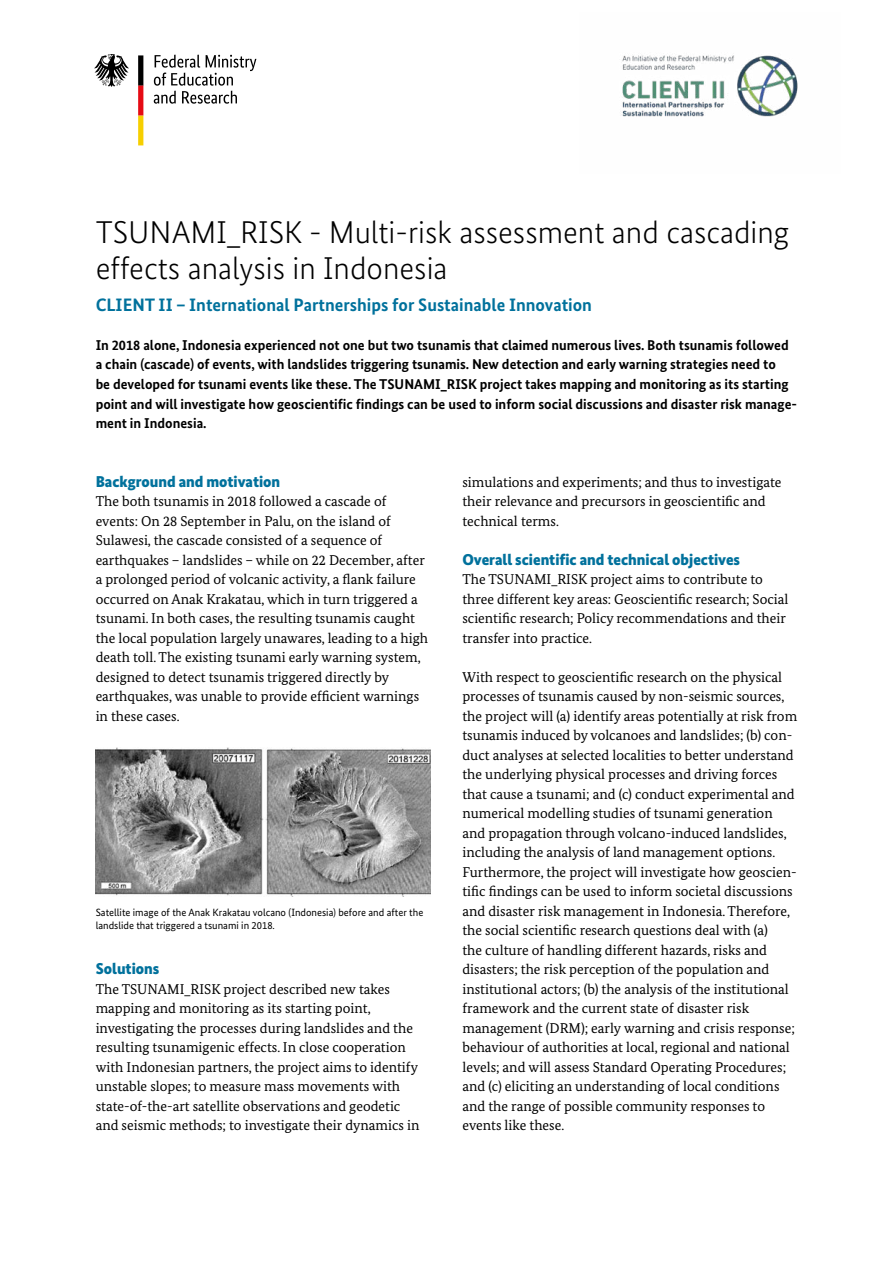
<style>
.page{position:relative;width:893px;height:1263px;background:#fff}
.page>*{position:absolute;margin:0;border:0;box-sizing:border-box;transform-origin:0 0}
.t1{font:300 31.5px/36px "Bundes Sans";color:#000}
.t2{font:700 18px "Bundes Sans";color:#00719c}
.t3{font:900 15.75px "Bundes Sans";color:#00719c}
.P{font:14.25px/19.5px "Bundes Serif";color:#000}
.Einstiegstext_P{font:700 14.25px/19.5px "Bundes Sans";color:#000}
.Caption_Caption{font:10.5px/13.5px "Bundes Sans";color:#000}
</style>
<div class="page">
<img style="left:96px;top:747px;width:335px;height:149px">
<svg style="left:154px;top:55px;width:102px;height:49px"></svg>
<svg style="left:94px;top:54px;width:35px;height:33px"></svg>
<svg style="left:138px;top:55px;width:5px;height:90px"></svg>
<img style="left:622px;top:55px;width:176px;height:62px">
<h1 class="t1" style="left:96px;top:214px;width:695px">TSUNAMI_RISK - Multi-risk assessment and cascading effects analysis in Indonesia</h1>
<h2 class="t2" style="left:96px;top:294px;width:498px">CLIENT II – International Partnerships for Sustainable Innovation</h2>
<p class="Einstiegstext_P" style="left:96px;top:335px;width:703px">In 2018 alone, Indonesia experienced not one but two tsunamis that claimed numerous lives. Both tsunamis followed a chain (cascade) of events, with landslides triggering tsunamis. New detection and early warning strategies need to<br>be developed for tsunami events like these. The TSUNAMI_RISK project takes mapping and monitoring as its starting point and will investigate how geoscientific findings can be used to inform social discussions and disaster risk manage&shy;ment in Indonesia.</p>
<h3 class="t3" style="left:96px;top:472px;width:186px">Background and motivation</h3>
<p class="P" style="left:96px;top:491px;width:334px">The both tsunamis in 2018 followed a cascade of events: On 28 September in Palu, on the island of Sulawesi, the cascade consisted of a sequence of earthquakes – landslides – while on 22 December, after a prolonged period of volcanic activity, a flank failure occurred on Anak Krakatau, which in turn triggered a tsunami. In both cases, the resulting tsunamis caught the local population largely unawares, leading to a high death toll. The existing tsunami early warning system, designed to detect tsunamis triggered directly by earthquakes, was unable to provide efficient warnings in these cases.</p>
<p class="Caption_Caption" style="left:96px;top:905px;width:329px">Satellite image of the Anak Krakatau volcano (Indonesia) before and after the landslide that triggered a tsunami in 2018.</p>
<h3 class="t3" style="left:96px;top:959px;width:65px">Solutions</h3>
<p class="P" style="left:96px;top:979px;width:325px">The TSUNAMI_RISK project described new takes mapping and monitoring as its starting point, investigating the processes during landslides and the resulting tsunamigenic effects. In close cooperation with Indonesian partners, the project aims to identify unstable slopes; to measure mass movements with state-of-the-art satellite observations and geodetic and seismic methods; to investigate their dynamics in</p>
<p class="P" style="left:462px;top:472px;width:321px">simulations and experiments; and thus to investigate their relevance and precursors in geoscientific and technical terms.</p>
<h3 class="t3" style="left:462px;top:550px;width:279px">Overall scientific and technical objectives</h3>
<p class="P" style="left:462px;top:569px;width:328px">The TSUNAMI_RISK project aims to contribute to three different key areas: Geoscientific research; Social scientific research; Policy recommendations and their transfer into practice.</p>
<p class="P" style="left:462px;top:667px;width:336px">With respect to geoscientific research on the physical processes of tsunamis caused by non-seismic sources, the project will (a) identify areas potentially at risk from tsunamis induced by volcanoes and landslides; (b) con&shy;duct analyses at selected localities to better understand the underlying physical processes and driving forces that cause a tsunami; and (c) conduct experimental and numerical modelling studies of tsunami generation and propagation through volcano-induced landslides, including the analysis of land management options.<br>Furthermore, the project will investigate how geoscien&shy;tific findings can be used to inform societal discussions and disaster risk management in Indonesia. Therefore, the social scientific research questions deal with (a)<br>the culture of handling different hazards, risks and disasters; the risk perception of the population and institutional actors; (b) the analysis of the institutional framework and the current state of disaster risk management (DRM); early warning and crisis response; behaviour of authorities at local, regional and national levels; and will assess Standard Operating Procedures; and (c) eliciting an understanding of local conditions and the range of possible community responses to events like these.</p>
</div>
